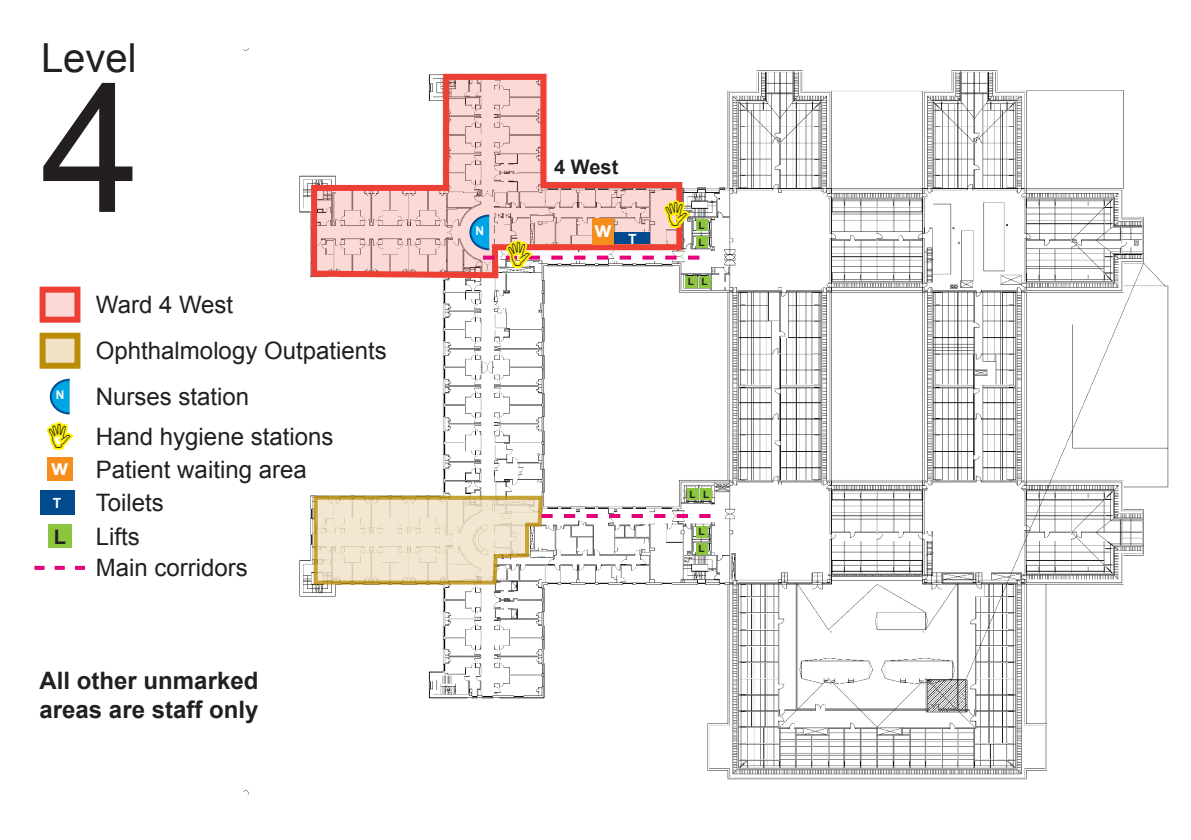
<style>
.page{position:relative;width:1191px;height:840px;background:#fff}
.page>*{position:absolute;margin:0;border:0;box-sizing:border-box;transform-origin:0 0}
.t1{font:180px "Arial";color:#231f20}
.t2{font:40px "Arial";color:#231f20}
.t3{font:24px "Arial";color:#231f20}
.t4{font:700 24px/28.8px "Arial";color:#231f20}
.t5{font:700 22px "Arial";color:#fff}
.t6{font:700 20px "Arial";color:#231f20}
.t7{font:700 14px "Arial";color:#fff}
.t8{font:700 12px "Arial";color:#fff}
.t9{font:700 10px "Arial";color:#231f20}
</style>
<div class="page">
<img style="left:244px;top:48px;width:925px;height:745px">
<div style="left:40px;top:286px;width:40px;height:36px;border:6px solid #ee3f34"></div>
<div style="left:40px;top:332px;width:40px;height:36px;background:#bb8c07"></div>
<div style="left:47px;top:457px;width:25px;height:23px;background:#f68e1e"></div>
<div style="left:40px;top:490px;width:34px;height:24px;background:#004a8d"></div>
<div style="left:48px;top:524px;width:23px;height:23px;background:#8bc63e"></div>
<svg style="left:34px;top:565px;width:51px;height:4px"></svg>
<svg style="left:308px;top:71px;width:377px;height:210px"></svg>
<div style="left:696px;top:219px;width:11px;height:12px;background:#8bc63e"></div>
<div style="left:696px;top:236px;width:11px;height:11px;background:#8bc63e"></div>
<div style="left:685px;top:276px;width:11px;height:11px;background:#8bc63e"></div>
<div style="left:687px;top:488px;width:11px;height:11px;background:#8bc63e"></div>
<div style="left:699px;top:276px;width:11px;height:11px;background:#8bc63e"></div>
<div style="left:700px;top:488px;width:12px;height:11px;background:#8bc63e"></div>
<svg style="left:312px;top:493px;width:398px;height:93px"></svg>
<svg style="left:43px;top:286px;width:34px;height:175px"></svg>
<svg style="left:468px;top:48px;width:231px;height:232px"></svg>
<p class="t2" style="left:41px;top:31px;width:97px">Level</p>
<p class="t1" style="left:41px;top:31px;width:102px">4</p>
<p class="t3" style="left:96px;top:289px;width:139px">Ward 4 West</p>
<p class="t3" style="left:96px;top:335px;width:292px">Ophthalmology Outpatients</p>
<p class="t8" style="left:56px;top:386px;width:10px">N</p>
<p class="t3" style="left:96px;top:381px;width:155px">Nurses station</p>
<p class="t3" style="left:96px;top:420px;width:239px">Hand hygiene stations</p>
<p class="t5" style="left:51px;top:452px;width:19px">w</p>
<p class="t3" style="left:96px;top:453px;width:212px">Patient waiting area</p>
<p class="t7" style="left:53px;top:493px;width:10px">T</p>
<p class="t3" style="left:96px;top:487px;width:70px">Toilets</p>
<p class="t6" style="left:54px;top:523px;width:14px">L</p>
<p class="t3" style="left:96px;top:520px;width:46px">Lifts</p>
<p class="t3" style="left:96px;top:551px;width:154px">Main corridors</p>
<p class="t4" style="left:40px;top:666px;width:220px">All other unmarked areas are staff only</p>
<p class="t8" style="left:475px;top:222px;width:10px">N</p>
<p class="t6" style="left:554px;top:154px;width:66px">4 West</p>
<p class="t5" style="left:594px;top:214px;width:19px">w</p>
<p class="t7" style="left:628px;top:229px;width:10px">T</p>
<p class="t9" style="left:698px;top:218px;width:8px">L</p>
<p class="t9" style="left:698px;top:235px;width:8px">L</p>
<p class="t9" style="left:688px;top:275px;width:8px">L</p>
<p class="t9" style="left:701px;top:275px;width:8px">L</p>
<p class="t9" style="left:689px;top:487px;width:8px">L</p>
<p class="t9" style="left:703px;top:487px;width:8px">L</p>
<p class="t9" style="left:698px;top:525px;width:8px">L</p>
<p class="t9" style="left:698px;top:541px;width:8px">L</p>
</div>
